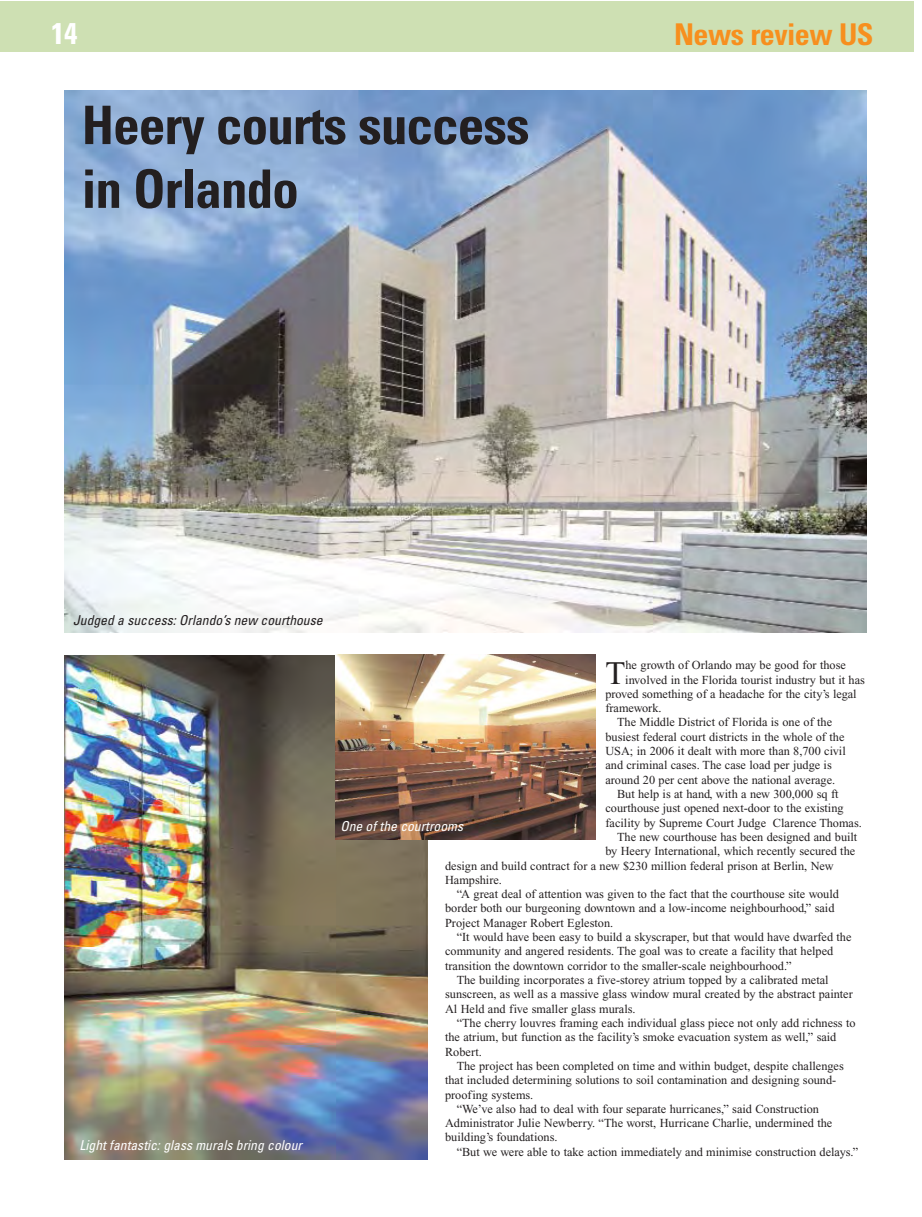
<style>
.page{position:relative;width:922px;height:1217px;background:#fff}
.page>*{position:absolute;margin:0;border:0;box-sizing:border-box;transform-origin:0 0}
.t1{font:700 condensed 53.12px/63.8px "Univers";letter-spacing:-.02em;color:#231f20}
.t2{font:32.88px "Times New Roman";color:#231f20}
.t3{font:700 condensed 30px "Univers";letter-spacing:-.02em;color:#f78f1e}
.t4{font:700 condensed 30px "Univers";color:#fff}
.t5{font:italic condensed 13.62px "Univers";color:#fff}
.t6{font:italic condensed 13.62px "Univers";color:#231f20}
.t7{font:12.25px "Times New Roman";color:#231f20}
</style>
<div class="page">
<div style="left:0;top:1px;width:912px;height:50px;background:#cee0b3"></div>
<img style="left:64px;top:90px;width:801px;height:542px">
<img style="left:64px;top:655px;width:364px;height:504px">
<img style="left:335px;top:654px;width:260px;height:185px">
<h3 class="t4" style="left:51px;top:22px;width:28px">14</h3>
<h3 class="t3" style="left:674px;top:23px;width:201px">News review US</h3>
<h1 class="t1" style="left:82px;top:99px;width:449px">Heery courts success in Orlando</h1>
<p class="t6" style="left:73px;top:615px;width:254px">Judged a success:Orlando’s new courthouse</p>
<p class="t5" style="left:79px;top:1139px;width:227px">Lightfantastic:glass murals bring colour</p>
<h2 class="t2" style="left:605px;top:660px;width:22px">T</h2>
<p class="t7" style="left:625px;top:660px;width:222px">he growth of Orlando may be good for those</p>
<p class="t7" style="left:625px;top:675px;width:241px">involved in the Florida tourist industry but it has</p>
<p class="t7" style="left:605px;top:689px;width:253px">proved something of a headache for the city’s legal</p>
<p class="t7" style="left:605px;top:703px;width:58px">framework.</p>
<p class="t7" style="left:617px;top:718px;width:216px">The Middle District of Florida is one of the</p>
<p class="t7" style="left:605px;top:732px;width:240px">busiest federal court districts in the whole of the</p>
<p class="t7" style="left:605px;top:746px;width:242px">USA; in 2006 it dealt with more than 8,700 civil</p>
<p class="t7" style="left:605px;top:761px;width:228px">and criminal cases. The case load per judge is</p>
<p class="t7" style="left:605px;top:775px;width:231px">around 20 per cent above the national average.</p>
<p class="t7" style="left:617px;top:789px;width:223px">But help is at hand, with a new 300,000 sq ft</p>
<p class="t7" style="left:605px;top:804px;width:240px">courthouse just opened next-door to the existing</p>
<p class="t7" style="left:605px;top:818px;width:258px">facility by Supreme Court Judge Clarence Thomas.</p>
<p class="t7" style="left:617px;top:832px;width:242px">The new courthouse has been designed and built</p>
<p class="t7" style="left:605px;top:846px;width:251px">by Heery International, which recently secured the</p>
<p class="t7" style="left:445px;top:861px;width:390px">design and build contract for a new $230 million federal prison at Berlin, New</p>
<p class="t7" style="left:445px;top:875px;width:58px">Hampshire.</p>
<p class="t7" style="left:456px;top:889px;width:383px">“A great deal of attention was given to the fact that the courthouse site would</p>
<p class="t7" style="left:445px;top:904px;width:391px">border both our burgeoning downtown and a low-income neighbourhood,” said</p>
<p class="t7" style="left:445px;top:918px;width:170px">Project Manager Robert Egleston.</p>
<p class="t7" style="left:456px;top:932px;width:396px">“It would have been easy to build a skyscraper, but that would have dwarfed the</p>
<p class="t7" style="left:445px;top:947px;width:389px">community and angered residents. The goal was to create a facility that helped</p>
<p class="t7" style="left:445px;top:961px;width:348px">transition the downtown corridor to the smaller-scale neighbourhood.”</p>
<p class="t7" style="left:456px;top:975px;width:373px">The building incorporates a five-storey atrium topped by a calibrated metal</p>
<p class="t7" style="left:445px;top:990px;width:409px">sunscreen, as well as a massive glass window mural created by the abstract painter</p>
<p class="t7" style="left:445px;top:1004px;width:192px">Al Held and five smaller glass murals.</p>
<p class="t7" style="left:456px;top:1018px;width:400px">“The cherry louvres framing each individual glass piece not only add richness to</p>
<p class="t7" style="left:445px;top:1032px;width:393px">the atrium, but function as the facility’s smoke evacuation system as well,” said</p>
<p class="t7" style="left:445px;top:1047px;width:38px">Robert.</p>
<p class="t7" style="left:456px;top:1061px;width:388px">The project has been completed on time and within budget, despite challenges</p>
<p class="t7" style="left:445px;top:1075px;width:392px">that included determining solutions to soil contamination and designing sound-</p>
<p class="t7" style="left:445px;top:1090px;width:90px">proofing systems.</p>
<p class="t7" style="left:456px;top:1104px;width:364px">“We’ve also had to deal with four separate hurricanes,” said Construction</p>
<p class="t7" style="left:445px;top:1118px;width:388px">Administrator Julie Newberry. “The worst, Hurricane Charlie, undermined the</p>
<p class="t7" style="left:445px;top:1133px;width:114px">building’s foundations.</p>
<p class="t7" style="left:456px;top:1147px;width:403px">“But we were able to take action immediately and minimise construction delays.”</p>
<p class="t5" style="left:340px;top:821px;width:127px">One of the courtrooms</p>
</div>
